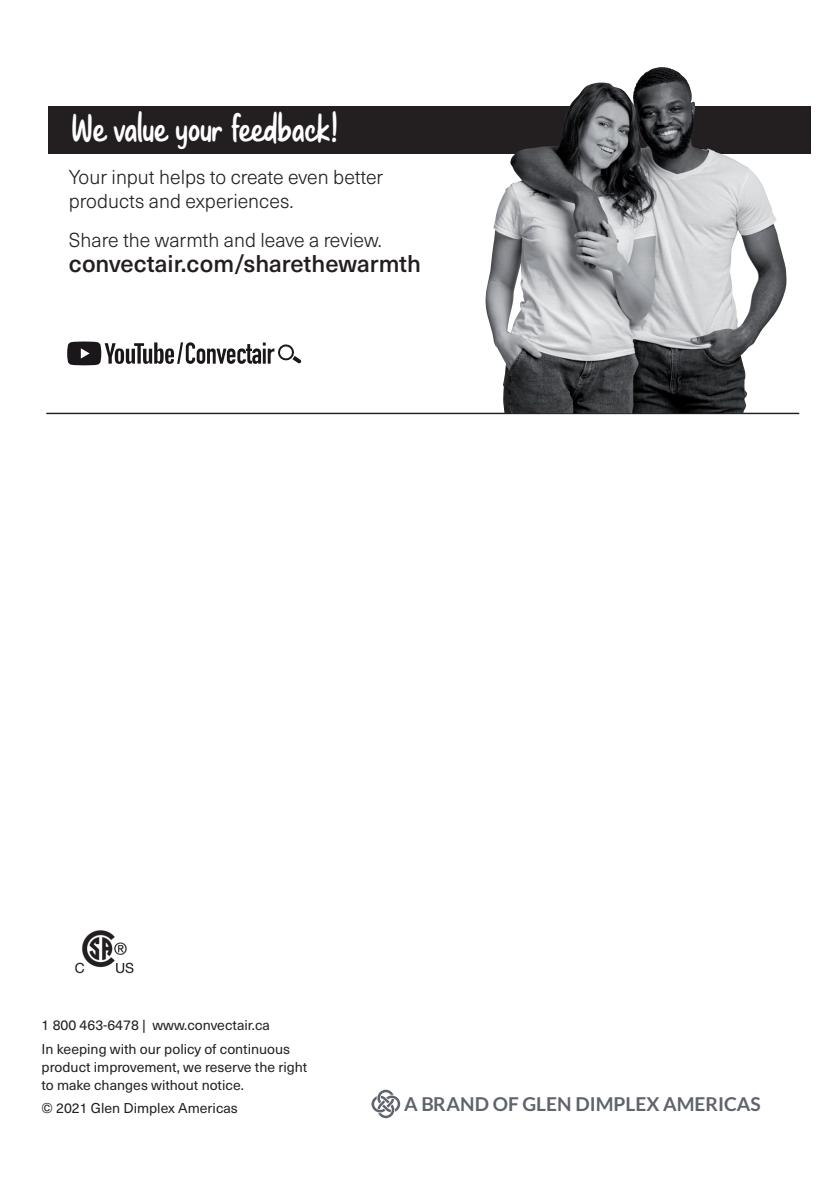
<style>
.page{position:relative;width:840px;height:1191px;background:#fff}
.page>*{position:absolute;margin:0;border:0;box-sizing:border-box;transform-origin:0 0}
.t1{font:36.8px "Bray Notes";letter-spacing:.01em;color:#fff;scale:.91 1}
.t2{font:500 23.8px "Neue Haas Unica Pro";color:#231f20}
.t3{font:300 19.8px/23.8px "Neue Haas Unica Pro";color:#231f20}
.t4{font:700 19.2px "Lato";color:#5f646c}
.t5{font:14px/23.6px "Neue Haas Unica Pro";color:#231f20}
</style>
<div class="page">
<hr style="left:46px;top:413px;width:752px;height:1px;background:#231f20">
<div style="left:48px;top:106px;width:762px;height:48px;background:#231f20"></div>
<img style="left:484px;top:67px;width:262px;height:346px">
<svg style="left:67px;top:341px;width:234px;height:24px"></svg>
<svg style="left:371px;top:1089px;width:29px;height:29px"></svg>
<img style="left:75px;top:930px;width:59px;height:44px">
<h1 class="t1" style="left:72px;top:106px;width:294px">We value your feedback!</h1>
<h3 class="t3" style="left:69px;top:166px;width:316px">Your input helps to create even better products and experiences.</h3>
<h3 class="t3" style="left:69px;top:229px;width:314px">Share the warmth and leave a review.</h3>
<h2 class="t2" style="left:69px;top:249px;width:353px">convectair.com/sharethewarmth</h2>
<p class="t5" style="left:42px;top:1013px;width:250px">1 800 463-6478 | www.convectair.ca<br>In keeping with our policy of continuous</p>
<p class="t5" style="left:42px;top:1057px;width:267px;line-height:18px">product improvement, we reserve the right to make changes without notice.</p>
<p class="t5" style="left:42px;top:1096px;width:198px">© 2021 Glen Dimplex Americas</p>
<h3 class="t4" style="left:404px;top:1093px;width:358px">A BRAND OF GLEN DIMPLEX AMERICAS</h3>
</div>
